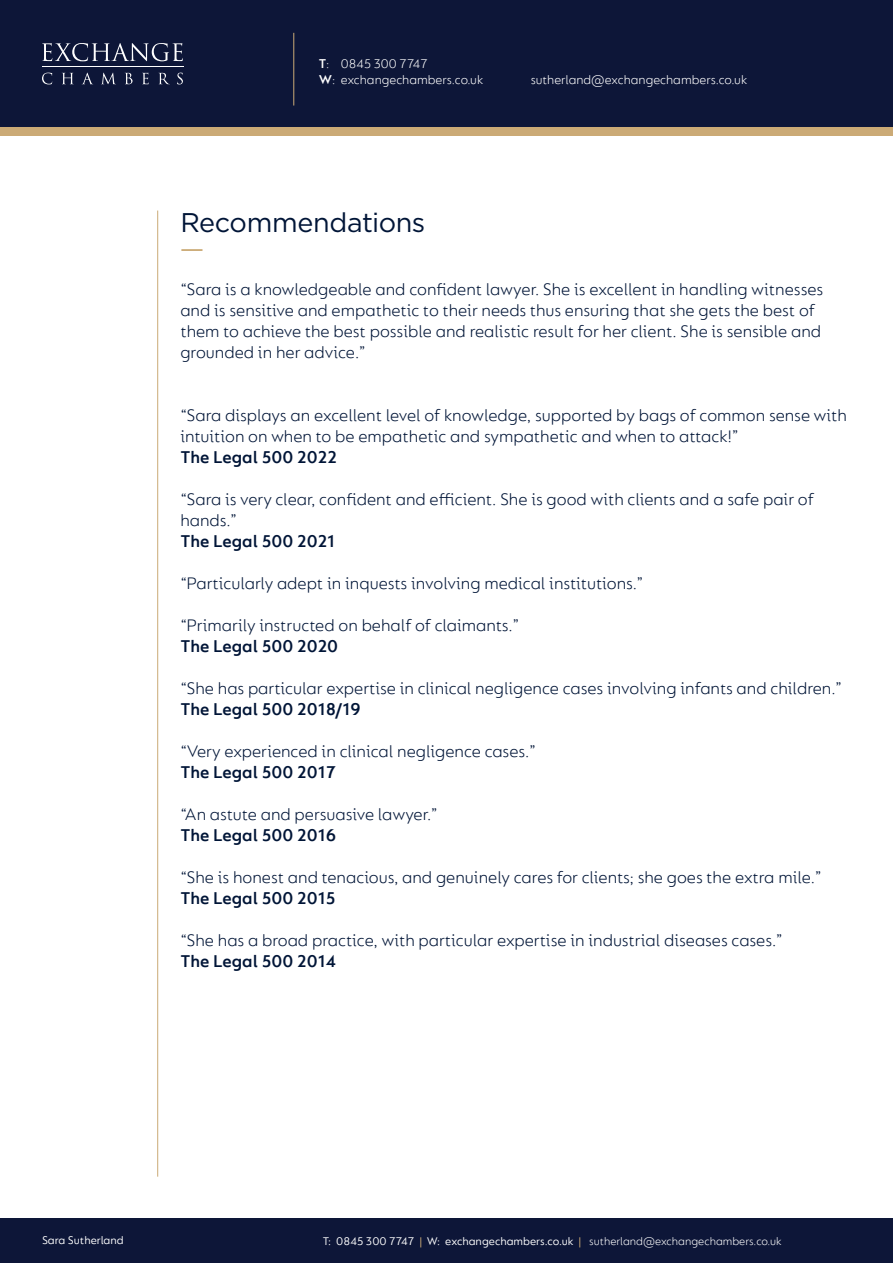
<style>
.page{position:relative;width:893px;height:1263px;background:#fff}
.page>*{position:absolute;margin:0;border:0;box-sizing:border-box;transform-origin:0 0}
.t1{font:27px "Gotham";letter-spacing:-.015em;color:#001537}
.t2{font:300 18px/21px "FS Lucas";color:#001537}
.t3{font:600 18px "FS Lucas";color:#001537}
.t4{font:300 13.5px/16.2px "FS Lucas";color:#fff}
.t5{font:12px "FS Lucas";color:#fff}
.s1{font-weight:600}
.s2{color:#cbaa76}
.s3{font-weight:300}
</style>
<div class="page">
<div style="left:0;top:64px;width:893px;height:72px;background:#cbaa76"></div>
<div style="left:0;top:0;width:893px;height:127px;background:#0d1638"></div>
<div style="left:0;top:1219px;width:893px;height:44px;background:#0d1638"></div>
<hr style="left:42px;top:67px;width:142px;height:1px;background:#fff">
<svg style="left:42px;top:43px;width:141px;height:18px"></svg>
<svg style="left:42px;top:73px;width:10px;height:11px"></svg>
<svg style="left:62px;top:73px;width:11px;height:11px"></svg>
<svg style="left:82px;top:73px;width:11px;height:11px"></svg>
<svg style="left:102px;top:73px;width:13px;height:11px"></svg>
<svg style="left:125px;top:73px;width:8px;height:11px"></svg>
<svg style="left:142px;top:73px;width:7px;height:11px"></svg>
<svg style="left:159px;top:73px;width:10px;height:11px"></svg>
<svg style="left:177px;top:73px;width:6px;height:11px"></svg>
<hr style="left:293px;top:33px;width:1px;height:73px;background:#cbaa76">
<hr style="left:157px;top:211px;width:1px;height:966px;background:#cbaa76">
<hr style="left:181px;top:249px;width:21px;height:2px;background:#cbaa76">
<p class="t4" style="left:319px;top:55px;width:166px"><span class="s1">T</span>: 0845 300 7747<br><span class="s1">W</span>: exchangechambers.co.uk</p>
<p class="t4" style="left:531px;top:71px;width:218px">sutherland@exchangechambers.co.uk</p>
<p class="t1" style="left:180px;top:205px;width:247px">Recommendations</p>
<p class="t2" style="left:180px;top:278px;width:644px">“Sara is a knowledgeable and confident lawyer. She is excellent in handling witnesses and is sensitive and empathetic to their needs thus ensuring that she gets the best of them to achieve the best possible and realistic result for her client. She is sensible and grounded in her advice.”</p>
<p class="t2" style="left:180px;top:404px;width:668px">“Sara displays an excellent level of knowledge, supported by bags of common sense with intuition on when to be empathetic and sympathetic and when to attack!”</p>
<p class="t3" style="left:180px;top:446px;width:158px">The Legal 500 2022</p>
<p class="t2" style="left:180px;top:488px;width:635px">“Sara is very clear, confident and efficient. She is good with clients and a safe pair of hands.”<br><span class="s1">The Legal 500 2021</span></p>
<p class="t2" style="left:180px;top:572px;width:465px">“Particularly adept in inquests involving medical institutions.”</p>
<p class="t2" style="left:180px;top:614px;width:340px">“Primarily instructed on behalf of claimants.”</p>
<p class="t3" style="left:180px;top:635px;width:159px">The Legal 500 2020</p>
<p class="t2" style="left:180px;top:677px;width:663px">“She has particular expertise in clinical negligence cases involving infants and children.”<br><span class="s1">The Legal 500 2018/19</span></p>
<p class="t2" style="left:180px;top:740px;width:357px">“Very experienced in clinical negligence cases.”<br><span class="s1">The Legal 500 2017</span></p>
<p class="t2" style="left:180px;top:803px;width:259px">“An astute and persuasive lawyer.”<br><span class="s1">The Legal 500 2016</span></p>
<p class="t2" style="left:180px;top:866px;width:643px">“She is honest and tenacious, and genuinely cares for clients; she goes the extra mile.”<br><span class="s1">The Legal 500 2015</span></p>
<p class="t2" style="left:180px;top:929px;width:604px">“She has a broad practice, with particular expertise in industrial diseases cases.”<br><span class="s1">The Legal 500 2014</span></p>
<p class="t5" style="left:42px;top:1233px;width:83px">Sara Sutherland</p>
<p class="t5" style="left:323px;top:1235px;width:460px">T: 0845 300 7747 <span class="s2">|</span> W: exchangechambers.co.uk <span class="s2">|</span> <span class="s3">sutherland@exchangechambers.co.uk</span></p>
</div>
